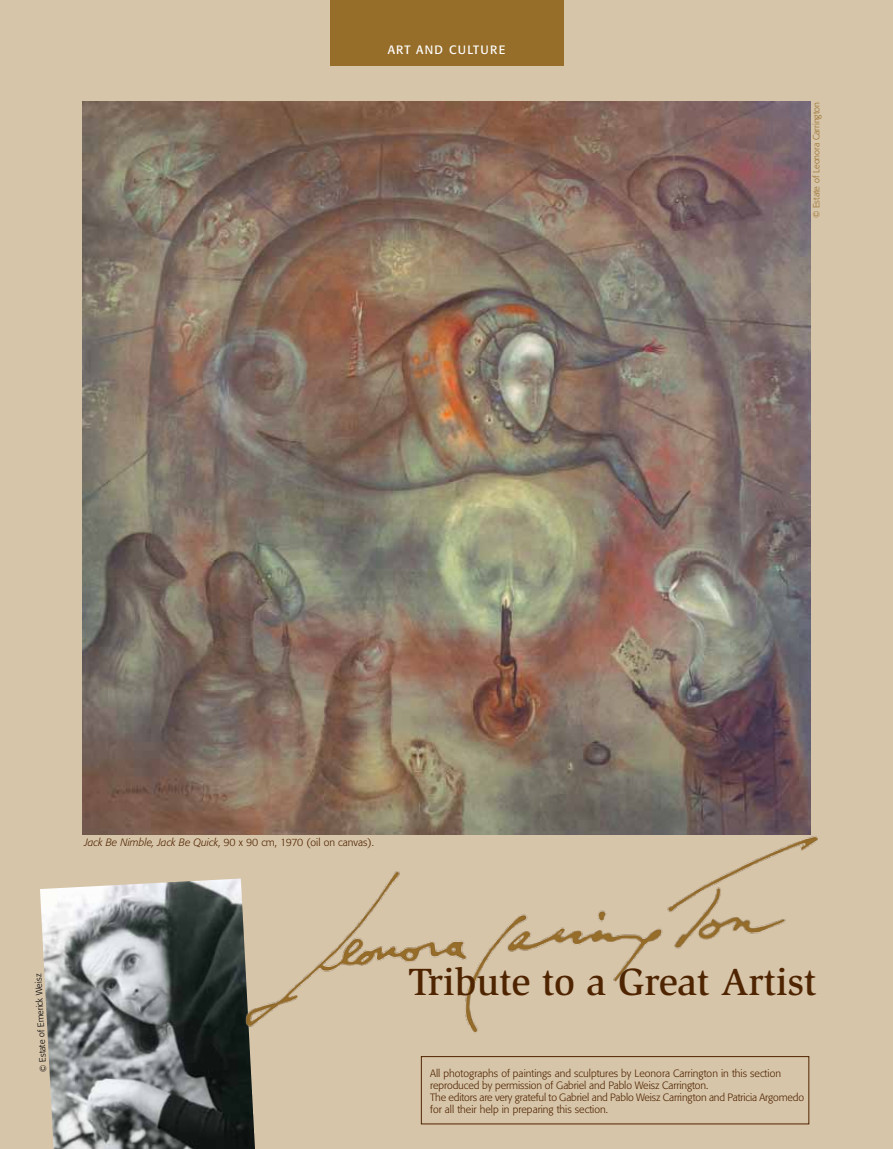
<style>
.page{position:relative;width:893px;height:1149px;background:#fff}
.page>*{position:absolute;margin:0;border:0;box-sizing:border-box;transform-origin:0 0}
.t1{font:500 39px "Slimbach";color:#4f2400}
.t2{font:12px "Formata";letter-spacing:.1em;color:#fff}
.t3{font:300 10.5px/12px "Formata";letter-spacing:-.01em;color:#4f2400}
.t4{font:300 9px "Formata";color:#966d29}
.t5{font:300 9px "Formata";color:#000}
.s1{font-style:italic}
</style>
<div class="page">
<div style="left:0;top:0;width:893px;height:1148px;background:#d7c5aa"></div>
<div style="left:330px;top:0;width:233px;height:66px;background:#966d29"></div>
<img style="left:40px;top:879px;width:215px;height:269px">
<img style="left:82px;top:102px;width:728px;height:732px">
<img style="left:232px;top:827px;width:586px;height:217px">
<div style="left:421px;top:1055px;width:388px;height:68px;border:1px solid #4f2400"></div>
<p class="t2" style="left:388px;top:42px;width:119px">ART AND CULTURE</p>
<p class="t4" style="left:811px;top:218px;width:118px;rotate:-90deg">© Estate of Leonora Carrington</p>
<p class="t3" style="left:84px;top:836px;width:291px"><span class="s1">Jack Be Nimble, Jack Be Quick</span>, 90 x 90 cm, 1970 (oil on canvas).</p>
<p class="t5" style="left:38px;top:1072px;width:100px;rotate:-93deg">© Estate of Emerick Weisz</p>
<h1 class="t1" style="left:408px;top:957px;width:409px">Tribute to a Great Artist</h1>
<p class="t3" style="left:430px;top:1066px;width:375px">All photographs of paintings and sculptures by Leonora Carrington in this section reproduced by permission of Gabriel and Pablo Weisz Carrington.<br>The editors are very grateful to Gabriel and Pablo Weisz Carrington and Patricia Argomedo for all their help in preparing this section.</p>
</div>
